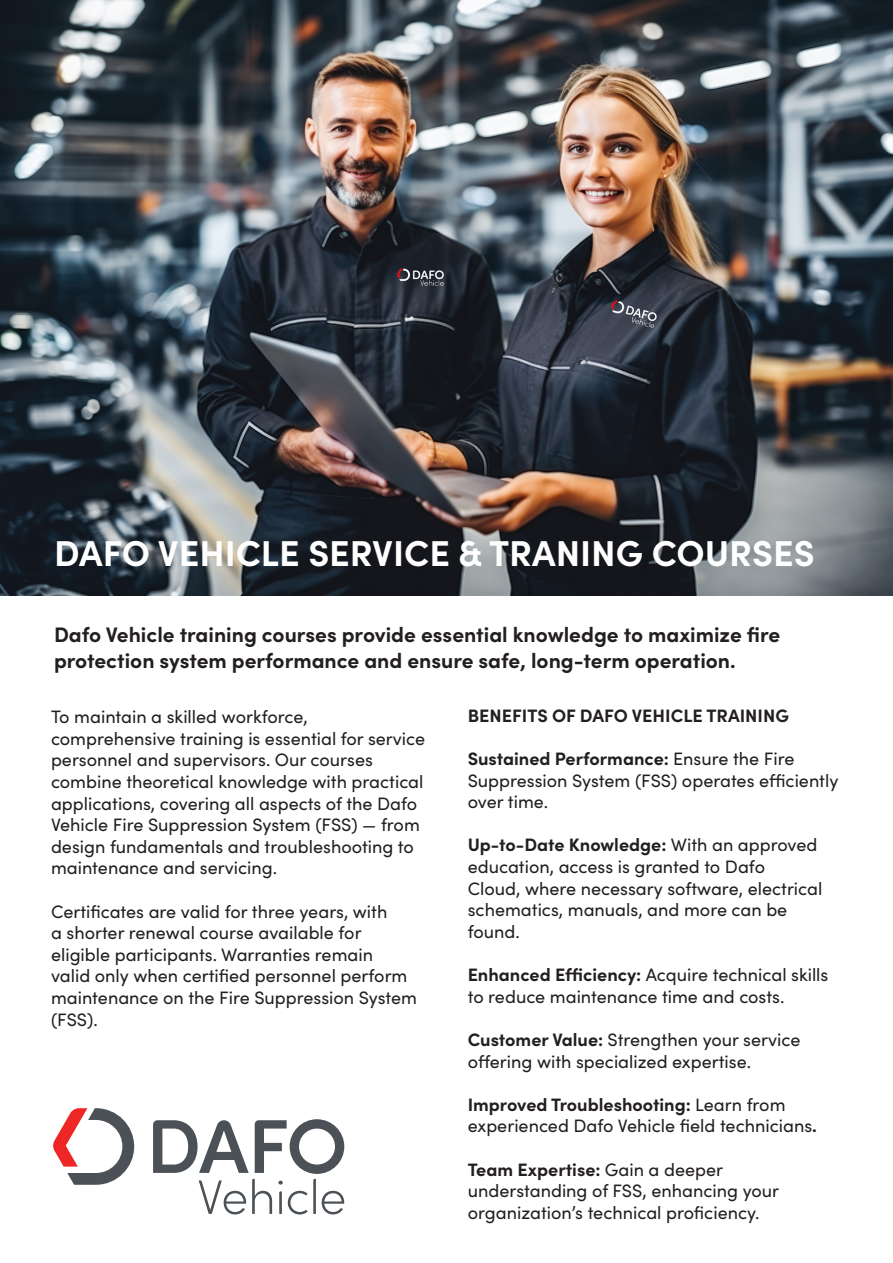
<style>
.page{position:relative;width:893px;height:1263px;background:#fff}
.page>*{position:absolute;margin:0;border:0;box-sizing:border-box;transform-origin:0 0}
.t1{font:700 36px "Sofia Pro";color:#fff}
.t2{font:700 21px/25.2px "Sofia Pro";color:#231f20}
.t3{font:18px/21.6px "Sofia Pro";color:#231f20}
.t4{font:700 18px "Sofia Pro";color:#231f20}
.s1{font-weight:700}
</style>
<div class="page">
<img style="left:0;top:0;width:893px;height:595px">
<svg style="left:53px;top:1108px;width:81px;height:77px"></svg>
<svg style="left:153px;top:1119px;width:191px;height:95px"></svg>
<p class="t1" style="left:54px;top:526px;width:762px">DAFO VEHICLE SERVICE &amp; TRANING COURSES</p>
<p class="t2" style="left:54px;top:621px;width:728px">Dafo Vehicle training courses provide essential knowledge to maximize fire protection system performance and ensure safe, long-term operation.</p>
<p class="t3" style="left:51px;top:705px;width:376px">To maintain a skilled workforce, comprehensive training is essential for service personnel and supervisors. Our courses combine theoretical knowledge with practical applications, covering all aspects of the Dafo Vehicle Fire Suppression System (FSS) — from design fundamentals and troubleshooting to maintenance and servicing.</p>
<p class="t3" style="left:51px;top:899px;width:368px">Certificates are valid for three years, with<br>a shorter renewal course available for eligible participants. Warranties remain<br>valid only when certified personnel perform maintenance on the Fire Suppression System (FSS).</p>
<p class="t4" style="left:468px;top:702px;width:323px">BENEFITS OF DAFO VEHICLE TRAINING</p>
<p class="t3" style="left:468px;top:747px;width:372px"><span class="s1">Sustained Performance:</span> Ensure the Fire<br>Suppression System (FSS) operates efficiently over time.</p>
<p class="t3" style="left:468px;top:833px;width:356px"><span class="s1">Up-to-Date Knowledge:</span> With an approved education, access is granted to Dafo<br>Cloud, where necessary software, electrical schematics, manuals, and more can be found.</p>
<p class="t3" style="left:468px;top:963px;width:362px"><span class="s1">Enhanced Efficiency:</span> Acquire technical skills to reduce maintenance time and costs.</p>
<p class="t3" style="left:468px;top:1028px;width:334px"><span class="s1">Customer Value:</span> Strengthen your service offering with specialized expertise.</p>
<p class="t3" style="left:468px;top:1092px;width:351px"><span class="s1">Improved Troubleshooting:</span> Learn from experienced Dafo Vehicle field technicians<span class="s1">.</span></p>
<p class="t3" style="left:468px;top:1157px;width:313px"><span class="s1">Team Expertise:</span> Gain a deeper understanding of FSS, enhancing your organization’s technical proficiency.</p>
</div>
